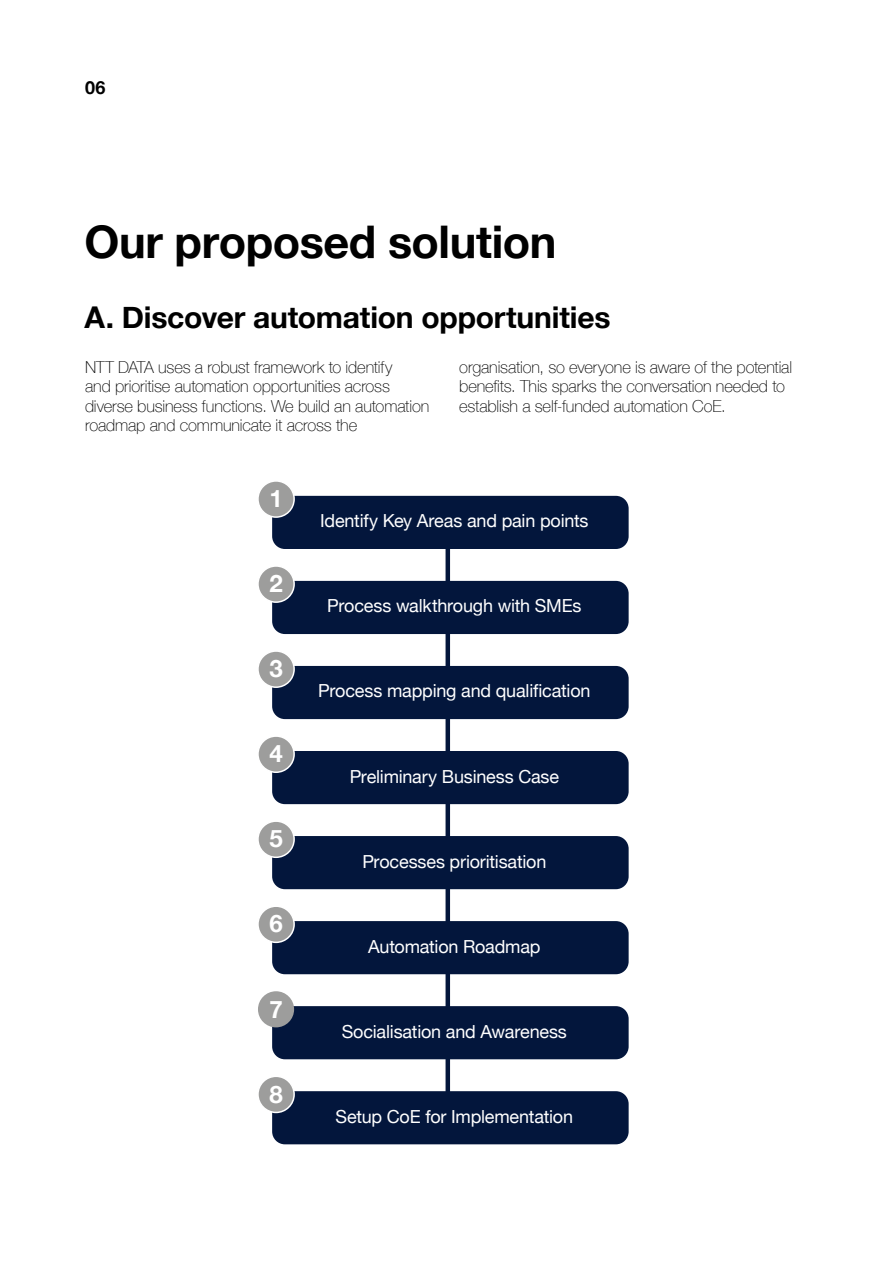
<style>
.page{position:relative;width:893px;height:1263px;background:#fff}
.page>*{position:absolute;margin:0;border:0;box-sizing:border-box;transform-origin:0 0}
.t1{font:700 45px "Helvetica Neue";letter-spacing:-.01em;color:#000}
.t2{font:700 30px "Helvetica Neue";letter-spacing:-.01em;color:#000}
.t3{font:700 24px "Helvetica Neue";color:#fff}
.t4{font:18px "Helvetica Neue";letter-spacing:-.01em;color:#fff}
.t5{font:700 18px "Helvetica Neue";color:#000}
.t6{font:100 16.5px/19.5px "Helvetica Neue";letter-spacing:-.01em;color:#000}
</style>
<div class="page">
<hr style="left:446px;top:530px;width:4px;height:587px;background:#03163c">
<div style="left:272px;top:496px;width:357px;height:53px;background:#03163c;border-radius:13px"></div>
<div style="left:272px;top:581px;width:357px;height:53px;background:#03163c;border-radius:13px"></div>
<div style="left:272px;top:666px;width:357px;height:53px;background:#03163c;border-radius:13px"></div>
<div style="left:272px;top:751px;width:357px;height:53px;background:#03163c;border-radius:13px"></div>
<div style="left:272px;top:836px;width:357px;height:53px;background:#03163c;border-radius:13px"></div>
<div style="left:272px;top:921px;width:357px;height:53px;background:#03163c;border-radius:13px"></div>
<div style="left:272px;top:1006px;width:357px;height:53px;background:#03163c;border-radius:13px"></div>
<div style="left:272px;top:1091px;width:357px;height:53px;background:#03163c;border-radius:13px"></div>
<div style="left:258px;top:481px;width:36px;height:36px;background:#9d9d9c;border-radius:50%"></div>
<div style="left:257px;top:480px;width:38px;height:38px;border:2px solid #fff;border-radius:50%"></div>
<div style="left:258px;top:566px;width:36px;height:36px;background:#9d9d9c;border-radius:50%"></div>
<div style="left:257px;top:565px;width:38px;height:38px;border:2px solid #fff;border-radius:50%"></div>
<div style="left:258px;top:651px;width:36px;height:36px;background:#9d9d9c;border-radius:50%"></div>
<div style="left:257px;top:650px;width:38px;height:38px;border:2px solid #fff;border-radius:50%"></div>
<div style="left:258px;top:736px;width:36px;height:36px;background:#9d9d9c;border-radius:50%"></div>
<div style="left:257px;top:735px;width:38px;height:38px;border:2px solid #fff;border-radius:50%"></div>
<div style="left:258px;top:821px;width:36px;height:36px;background:#9d9d9c;border-radius:50%"></div>
<div style="left:257px;top:820px;width:38px;height:38px;border:2px solid #fff;border-radius:50%"></div>
<div style="left:258px;top:906px;width:36px;height:36px;background:#9d9d9c;border-radius:50%"></div>
<div style="left:257px;top:905px;width:38px;height:38px;border:2px solid #fff;border-radius:50%"></div>
<div style="left:258px;top:991px;width:36px;height:36px;background:#9d9d9c;border-radius:50%"></div>
<div style="left:258px;top:1076px;width:36px;height:36px;background:#9d9d9c;border-radius:50%"></div>
<div style="left:257px;top:1075px;width:38px;height:38px;border:2px solid #fff;border-radius:50%"></div>
<p class="t5" style="left:85px;top:73px;width:22px">06</p>
<h1 class="t1" style="left:84px;top:206px;width:473px">Our proposed solution</h1>
<h2 class="t2" style="left:84px;top:294px;width:528px">A. Discover automation opportunities</h2>
<p class="t6" style="left:85px;top:356px;width:346px">NTT DATA uses a robust framework to identify<br>and prioritise automation opportunities across diverse business functions. We build an automation roadmap and communicate it across the</p>
<p class="t6" style="left:459px;top:356px;width:334px">organisation, so everyone is aware of the potential benefits. This sparks the conversation needed to establish a self-funded automation CoE.</p>
<h3 class="t3" style="left:269px;top:480px;width:15px">1</h3>
<h3 class="t3" style="left:269px;top:565px;width:15px">2</h3>
<h3 class="t3" style="left:269px;top:650px;width:15px">3</h3>
<h3 class="t3" style="left:269px;top:735px;width:15px">4</h3>
<h3 class="t3" style="left:269px;top:820px;width:15px">5</h3>
<h3 class="t3" style="left:269px;top:905px;width:15px">6</h3>
<h3 class="t3" style="left:269px;top:990px;width:15px">7</h3>
<h3 class="t3" style="left:269px;top:1075px;width:15px">8</h3>
<p class="t4" style="left:320px;top:508px;width:270px">Identify Key Areas and pain points</p>
<p class="t4" style="left:327px;top:593px;width:256px">Process walkthrough with SMEs</p>
<p class="t4" style="left:318px;top:678px;width:274px">Process mapping and qualification</p>
<p class="t4" style="left:350px;top:763px;width:211px">Preliminary Business Case</p>
<p class="t4" style="left:362px;top:848px;width:185px">Processes prioritisation</p>
<p class="t4" style="left:368px;top:933px;width:174px">Automation Roadmap</p>
<p class="t4" style="left:342px;top:1018px;width:227px">Socialisation and Awareness</p>
<p class="t4" style="left:336px;top:1103px;width:239px">Setup CoE for Implementation</p>
</div>
